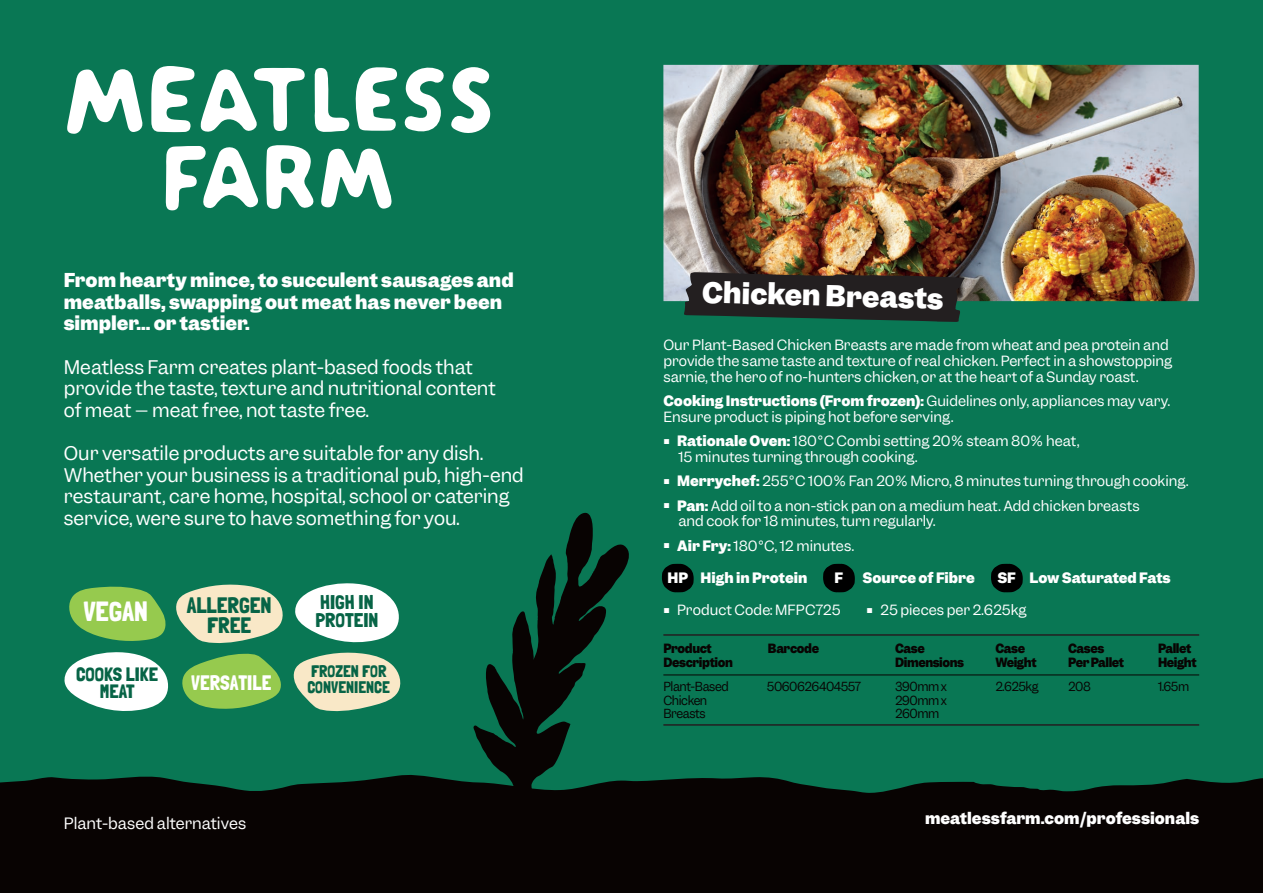
<style>
.page{position:relative;width:1263px;height:893px;background:#097754}
.page>*{position:absolute;margin:0;border:0;box-sizing:border-box;transform-origin:0 0}
.t1{font:27.75px "Londrina Solid";color:#fff}
.t2{font:700 27px "Garnett";color:#fff}
.t3{font:22.2px/20px "Londrina Solid";color:#076446;text-align:center}
.t4{font:20.85px "Londrina Solid";color:#fff;scale:.96 1}
.t5{font:19.8px/17.2px "Londrina Solid";color:#076446}
.t6{font:19.35px/16.8px "Londrina Solid";color:#076446;text-align:center}
.t7{font:18px/21.6px "Garnett";color:#fff}
.t8{font:700 18px/21.6px "Garnett";color:#fff}
.t9{font:16.8px/15.5px "Londrina Solid";color:#076446}
.t10{font:700 15px "Garnett";color:#fff}
.t11{font:15px "Garnett";color:#fff}
.t12{font:13.5px/15.8px "Garnett";color:#fff}
.t13{font:700 13.5px "Garnett";color:#fff}
.t14{font:700 12px "Garnett";letter-spacing:-.035em;color:#080302;scale:.95 1}
.t15{font:12px/13.5px "Garnett";letter-spacing:-.035em;color:#080302;scale:.95 1}
.s1{font-weight:700}
</style>
<div class="page">
<div style="left:0;top:775px;width:1263px;height:118px;background:#080302"></div>
<img style="left:663px;top:65px;width:536px;height:236px">
<svg style="left:683px;top:272px;width:282px;height:50px"></svg>
<svg style="left:165px;top:146px;width:93px;height:65px"></svg>
<svg style="left:321px;top:148px;width:71px;height:61px"></svg>
<svg style="left:266px;top:145px;width:48px;height:64px"></svg>
<svg style="left:200px;top:68px;width:105px;height:64px"></svg>
<svg style="left:314px;top:67px;width:176px;height:66px"></svg>
<svg style="left:151px;top:66px;width:43px;height:66px"></svg>
<svg style="left:67px;top:69px;width:76px;height:65px"></svg>
<svg style="left:293px;top:652px;width:108px;height:60px"></svg>
<svg style="left:295px;top:583px;width:104px;height:60px"></svg>
<svg style="left:64px;top:584px;width:219px;height:127px"></svg>
<hr style="left:663px;top:675px;width:536px;height:1px;background:#080302">
<hr style="left:663px;top:634px;width:536px;height:2px;background:#231f20">
<hr style="left:663px;top:724px;width:536px;height:2px;background:#231f20">
<svg style="left:473px;top:512px;width:158px;height:360px;fill:#080302"></svg>
<svg style="left:662px;top:564px;width:32px;height:28px"></svg>
<svg style="left:823px;top:564px;width:32px;height:28px"></svg>
<svg style="left:991px;top:564px;width:32px;height:28px"></svg>
<p class="t8" style="left:64px;top:270px;width:451px">From hearty mince, to succulent sausages and meatballs, swapping out meat has never been simpler... or tastier.</p>
<p class="t7" style="left:64px;top:356px;width:434px">Meatless Farm creates plant-based foods that provide the taste, texture and nutritional content of meat – meat free, not taste free.</p>
<p class="t7" style="left:64px;top:442px;width:462px">Our versatile products are suitable for any dish.<br>Whether your business is a traditional pub, high-end restaurant, care home, hospital, school or catering service, were sure to have something for you.</p>
<p class="t1" style="left:83px;top:595px;width:66px">VEGAN</p>
<p class="t3" style="left:187px;top:595px;width:86px">ALLERGEN<br>FREE</p>
<p class="t6" style="left:76px;top:666px;width:83px">COOKS LIKE<br>MEAT</p>
<p class="t4" style="left:191px;top:670px;width:85px">VERSATILE</p>
<p class="t5" style="left:315px;top:594px;width:65px">HIGH IN<br>PROTEIN</p>
<p class="t9" style="left:307px;top:663px;width:84px">FROZEN FOR<br>CONVENIENCE</p>
<p class="t2" style="left:703px;top:273px;width:243px;rotate:2deg">Chicken Breasts</p>
<p class="t12" style="left:663px;top:338px;width:510px">Our Plant-Based Chicken Breasts are made from wheat and pea protein and provide the same taste and texture of real chicken. Perfect in a showstopping sarnie, the hero of no-hunters chicken, or at the heart of a Sunday roast.</p>
<p class="t12" style="left:663px;top:393px;width:508px"><span class="s1">Cooking Instructions (From frozen):</span> Guidelines only, appliances may vary.<br>Ensure product is piping hot before serving.</p>
<p class="t12" style="left:678px;top:433px;width:402px;text-indent:-15px"><sup>■</sup> <span class="s1">Rationale Oven:</span> 180°C Combi setting 20% steam 80% heat,<br>15 minutes turning through cooking.</p>
<p class="t12" style="left:663px;top:473px;width:527px"><sup>■</sup> <span class="s1">Merrychef:</span> 255°C 100% Fan 20% Micro, 8 minutes turning through cooking.</p>
<p class="t12" style="left:678px;top:498px;width:463px;text-indent:-15px"><sup>■</sup> <span class="s1">Pan:</span> Add oil to a non-stick pan on a medium heat. Add chicken breasts and cook for 18 minutes, turn regularly.</p>
<p class="t12" style="left:663px;top:538px;width:192px"><sup>■</sup> <span class="s1">Air Fry:</span> 180°C, 12 minutes.</p>
<p class="t13" style="left:667px;top:569px;width:22px">HP</p>
<p class="t13" style="left:700px;top:569px;width:108px">High in Protein</p>
<p class="t13" style="left:834px;top:569px;width:10px">F</p>
<p class="t13" style="left:863px;top:569px;width:114px">Source of Fibre</p>
<p class="t13" style="left:998px;top:569px;width:20px">SF</p>
<p class="t13" style="left:1029px;top:569px;width:143px">Low Saturated Fats</p>
<p class="t12" style="left:663px;top:602px;width:179px"><sup>■</sup> Product Code: MFPC725</p>
<p class="t12" style="left:866px;top:602px;width:161px"><sup>■</sup> 25 pieces per 2.625kg</p>
<p class="t14" style="left:663px;top:641px;width:53px">Product</p>
<p class="t14" style="left:663px;top:654px;width:75px">Description</p>
<p class="t15" style="left:663px;top:680px;width:70px">Plant-Based</p>
<p class="t15" style="left:663px;top:693px;width:48px">Chicken</p>
<p class="t15" style="left:663px;top:707px;width:46px">Breasts</p>
<p class="t14" style="left:768px;top:641px;width:55px">Barcode</p>
<p class="t15" style="left:767px;top:680px;width:101px">5060626404557</p>
<p class="t14" style="left:895px;top:641px;width:33px">Case</p>
<p class="t14" style="left:895px;top:654px;width:74px">Dimensions</p>
<p class="t15" style="left:895px;top:680px;width:56px">390mm x<br>290mm x</p>
<p class="t15" style="left:895px;top:707px;width:48px">260mm</p>
<p class="t14" style="left:995px;top:641px;width:33px">Case</p>
<p class="t14" style="left:995px;top:654px;width:45px">Weight</p>
<p class="t15" style="left:995px;top:680px;width:47px">2.625kg</p>
<p class="t14" style="left:1068px;top:641px;width:40px">Cases</p>
<p class="t14" style="left:1068px;top:654px;width:60px">Per Pallet</p>
<p class="t15" style="left:1068px;top:680px;width:25px">208</p>
<p class="t14" style="left:1158px;top:641px;width:37px">Pallet</p>
<p class="t14" style="left:1158px;top:654px;width:42px">Height</p>
<p class="t15" style="left:1158px;top:680px;width:34px">1.65m</p>
<p class="t11" style="left:64px;top:814px;width:184px">Plant-based alternatives</p>
<p class="t10" style="left:925px;top:808px;width:276px">meatlessfarm.com/professionals</p>
</div>
